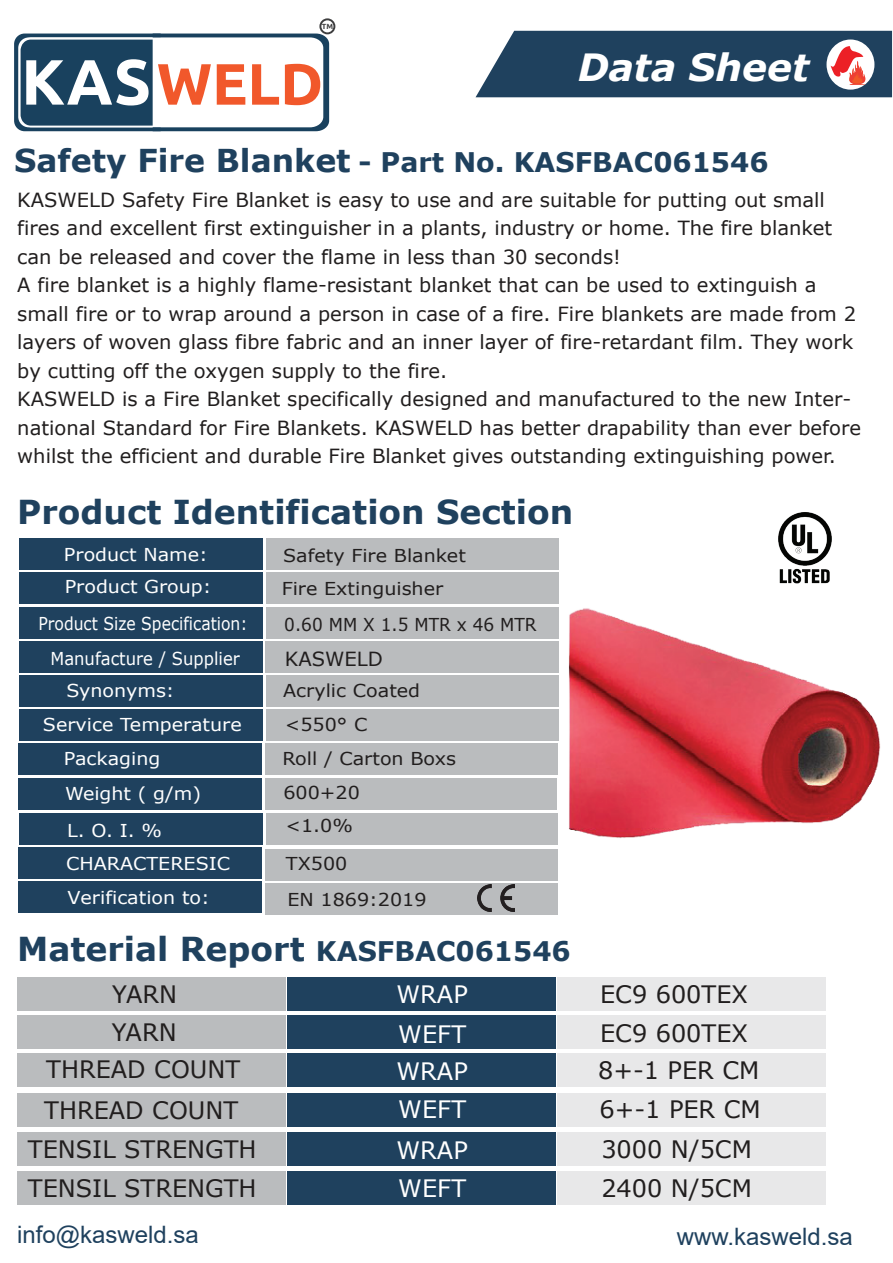
<style>
.page{position:relative;width:893px;height:1263px;background:#fff}
.page>*{position:absolute;margin:0;border:0;box-sizing:border-box;transform-origin:0 0}
.t1{font:700 58.35px "Ubuntu";color:#f1582b}
.t2{font:italic 700 37.5px "Verdana";color:#fff}
.t3{font:700 33px "Verdana";color:#1f415e}
.t4{font:700 31.5px "Verdana";color:#1f415e}
.t5{font:700 27px "Verdana";color:#1f415e}
.t6{font:24px/38.8px "Verdana";color:#211e1e;text-align:center}
.t7{font:24px "Arial";color:#1f415e}
.t8{font:24px/40px "Verdana";color:#fff}
.t9{font:19.5px/28.5px "Verdana";color:#211e1e}
.t10{font:17.85px/32.5px "Verdana";color:#fff;scale:1.07 1}
.t11{font:17.85px/33.3px "Verdana";color:#211e1e;scale:1.07 1}
.t12{font:17.85px/34.8px "Verdana";color:#fff;text-align:center;scale:.88 1}
.t13{font:17.85px "Verdana";color:#211e1e;scale:.95 1}
.t14{font:700 7.5px "Ubuntu";color:#3e3e3f}
.s1{font-size:27px}
</style>
<div class="page">
<div style="left:266px;top:539px;width:293px;height:31px;background:#babcbe"></div>
<div style="left:19px;top:539px;width:244px;height:31px;background:#1f415e"></div>
<div style="left:266px;top:573px;width:293px;height:31px;background:#babcbe"></div>
<div style="left:19px;top:573px;width:244px;height:31px;background:#1f415e"></div>
<div style="left:266px;top:607px;width:293px;height:31px;background:#babcbe"></div>
<div style="left:19px;top:607px;width:244px;height:31px;background:#1f415e"></div>
<div style="left:19px;top:641px;width:244px;height:31px;background:#1f415e"></div>
<div style="left:266px;top:675px;width:293px;height:32px;background:#babcbe"></div>
<div style="left:19px;top:675px;width:244px;height:32px;background:#1f415e"></div>
<div style="left:266px;top:710px;width:293px;height:31px;background:#babcbe"></div>
<div style="left:19px;top:710px;width:244px;height:31px;background:#1f415e"></div>
<div style="left:18px;top:744px;width:244px;height:31px;background:#1f415e"></div>
<div style="left:265px;top:779px;width:292px;height:31px;background:#babcbe"></div>
<div style="left:18px;top:779px;width:244px;height:31px;background:#1f415e"></div>
<div style="left:266px;top:814px;width:292px;height:31px;background:#babcbe"></div>
<div style="left:19px;top:814px;width:244px;height:31px;background:#1f415e"></div>
<div style="left:265px;top:849px;width:293px;height:31px;background:#babcbe"></div>
<div style="left:18px;top:848px;width:244px;height:31px;background:#1f415e"></div>
<div style="left:265px;top:883px;width:293px;height:31px;background:#babcbe"></div>
<div style="left:18px;top:882px;width:244px;height:31px;background:#1f415e"></div>
<div style="left:266px;top:641px;width:292px;height:32px;background:#babcbe"></div>
<div style="left:266px;top:743px;width:292px;height:32px;background:#babcbe"></div>
<div style="left:17px;top:978px;width:269px;height:33px;background:#babcbe"></div>
<div style="left:287px;top:978px;width:268px;height:33px;background:#1f415e"></div>
<div style="left:557px;top:978px;width:268px;height:33px;background:#e8e8e9"></div>
<div style="left:17px;top:1015px;width:269px;height:34px;background:#babcbe"></div>
<div style="left:287px;top:1015px;width:268px;height:34px;background:#1f415e"></div>
<div style="left:557px;top:1015px;width:268px;height:34px;background:#e8e8e9"></div>
<div style="left:17px;top:1053px;width:269px;height:34px;background:#babcbe"></div>
<div style="left:287px;top:1053px;width:268px;height:34px;background:#1f415e"></div>
<div style="left:557px;top:1053px;width:268px;height:34px;background:#e8e8e9"></div>
<div style="left:17px;top:1093px;width:269px;height:33px;background:#babcbe"></div>
<div style="left:287px;top:1093px;width:268px;height:33px;background:#1f415e"></div>
<div style="left:557px;top:1093px;width:268px;height:33px;background:#e8e8e9"></div>
<div style="left:17px;top:1132px;width:269px;height:34px;background:#babcbe"></div>
<div style="left:287px;top:1132px;width:268px;height:34px;background:#1f415e"></div>
<div style="left:557px;top:1132px;width:268px;height:34px;background:#e8e8e9"></div>
<div style="left:17px;top:1171px;width:269px;height:34px;background:#babcbe"></div>
<div style="left:287px;top:1171px;width:268px;height:34px;background:#1f415e"></div>
<div style="left:557px;top:1171px;width:268px;height:34px;background:#e8e8e9"></div>
<img style="left:569px;top:608px;width:312px;height:230px">
<img style="left:477px;top:885px;width:38px;height:27px">
<svg style="left:475px;top:31px;width:417px;height:66px;background:#39526b"></svg>
<svg style="left:14px;top:34px;width:315px;height:97px"></svg>
<div style="left:319px;top:18px;width:16px;height:16px;border:2px solid #3e3e3f;border-radius:50%"></div>
<img style="left:778px;top:512px;width:54px;height:72px">
<p class="t14" style="left:322px;top:22px;width:13px">TM</p>
<h1 class="t1" style="left:157px;top:49px;width:168px">WELD</h1>
<h2 class="t2" style="left:578px;top:40px;width:233px">Data Sheet</h2>
<h3 class="t4" style="left:14px;top:138px;width:338px">Safety Fire Blanket</h3>
<p class="t9" style="left:17px;top:185px;width:845px">KASWELD Safety Fire Blanket is easy to use and are suitable for putting out small fires and excellent first extinguisher in a plants, industry or home. The fire blanket can be released and cover the flame in less than 30 seconds!<br>A fire blanket is a highly flame-resistant blanket that can be used to extinguish a small fire or to wrap around a person in case of a fire. Fire blankets are made from 2 layers of woven glass fibre fabric and an inner layer of fire-retardant film. They work by cutting off the oxygen supply to the fire.<br>KASWELD is a Fire Blanket specifically designed and manufactured to the new Inter&shy;national Standard for Fire Blankets. KASWELD has better drapability than ever before whilst the efficient and durable Fire Blanket gives outstanding extinguishing power.</p>
<h3 class="t3" style="left:17px;top:489px;width:558px">Product Identification Section</h3>
<p class="t10" style="left:64px;top:538px;width:139px">Product Name:<br>Product Group:</p>
<p class="t12" style="left:38px;top:606px;width:239px">Product Size Specification:<br>Manufacture / Supplier</p>
<p class="t10" style="left:66px;top:674px;width:103px">Synonyms:</p>
<p class="t10" style="left:43px;top:708px;width:187px">Service Temperature</p>
<p class="t10" style="left:64px;top:742px;width:92px">Packaging</p>
<h3 class="t5" style="left:358px;top:143px;width:412px">- Part No. KASFBAC061546</h3>
<p class="t11" style="left:282px;top:538px;width:174px">Safety Fire Blanket<br>Fire Extinguisher</p>
<p class="t13" style="left:284px;top:612px;width:267px">0.60 MM X 1.5 MTR x 46 MTR</p>
<p class="t9" style="left:285px;top:644px;width:99px">KASWELD</p>
<p class="t11" style="left:283px;top:673px;width:129px;line-height:34px">Acrylic Coated &lt;550° C</p>
<p class="t11" style="left:282px;top:742px;width:164px">Roll / Carton Boxs</p>
<p class="t10" style="left:65px;top:777px;width:129px">Weight ( g/m)</p>
<p class="t11" style="left:283px;top:776px;width:73px">600+20</p>
<p class="t10" style="left:67px;top:814px;width:90px">L. O. I. %</p>
<p class="t11" style="left:285px;top:808px;width:65px">&lt;1.0%</p>
<p class="t10" style="left:66px;top:846px;width:155px">CHARACTERESIC</p>
<p class="t11" style="left:286px;top:847px;width:59px">TX500</p>
<p class="t10" style="left:68px;top:880px;width:134px">Verification to:</p>
<p class="t11" style="left:287px;top:882px;width:131px">EN 1869:2019</p>
<h3 class="t3" style="left:17px;top:925px;width:555px">Material Report <span class="s1">KASFBAC061546</span></h3>
<p class="t6" style="left:46px;top:975px;width:195px;line-height:37.5px">YARN<br>YARN<br>THREAD COUNT</p>
<p class="t6" style="left:28px;top:1091px;width:230px">THREAD COUNT<br>TENSIL STRENGTH<br>TENSIL STRENGTH</p>
<p class="t8" style="left:397px;top:974px;width:73px">WRAP<br>WEFT</p>
<p class="t8" style="left:397px;top:1052px;width:73px;line-height:37.5px">WRAP<br>WEFT</p>
<p class="t8" style="left:397px;top:1131px;width:73px;line-height:38px">WRAP<br>WEFT</p>
<p class="t6" style="left:598px;top:975px;width:164px;text-align:left">EC9 600TEX<br>EC9 600TEX<br>8+-1 PER CM<br>6+-1 PER CM<br>3000 N/5CM<br>2400 N/5CM</p>
<p class="t7" style="left:17px;top:1218px;width:183px">info@kasweld.sa</p>
<p class="t7" style="left:677px;top:1220px;width:178px">www.kasweld.sa</p>
</div>
